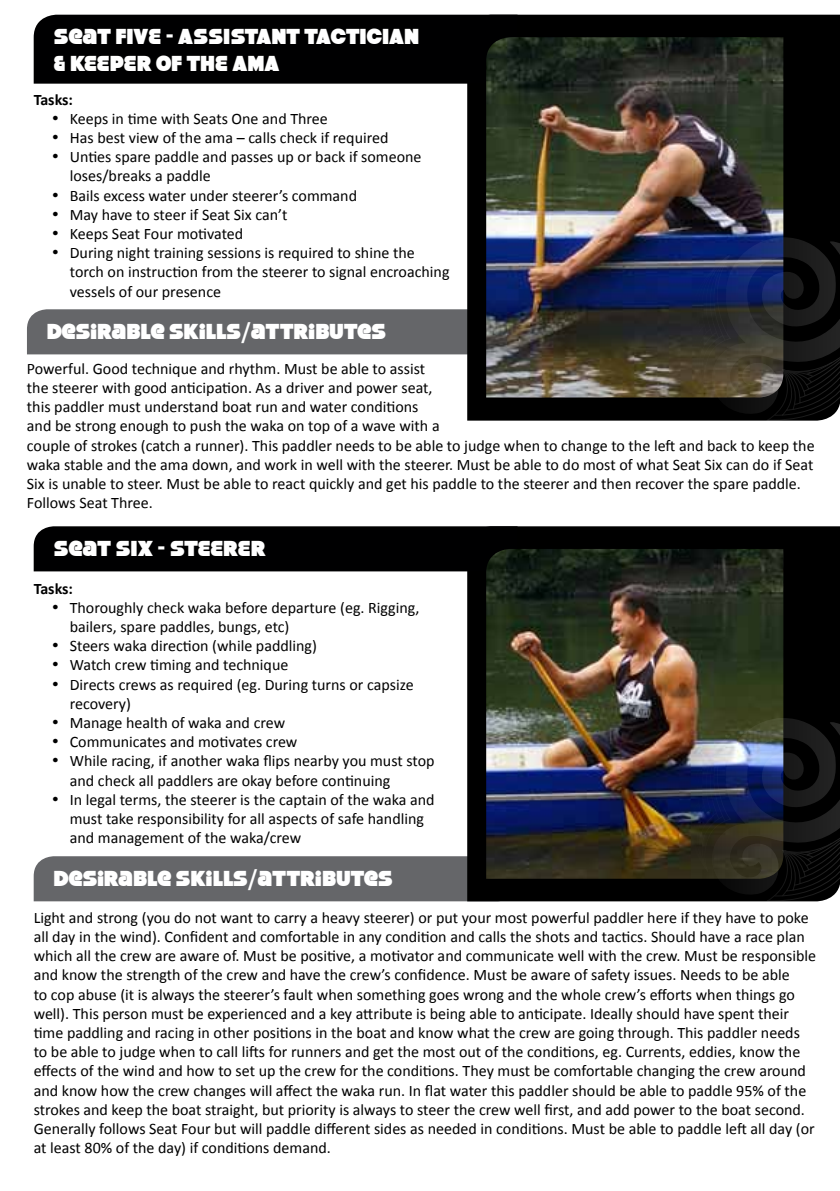
<style>
.page{position:relative;width:840px;height:1191px;background:#fff}
.page>*{position:absolute;margin:0;border:0;box-sizing:border-box;transform-origin:0 0}
.t1{font:22px/26.4px "Strenuous";color:#fff}
.t2{font:16px/19.2px "Calibri";color:#000}
.t3{font:700 16px "Calibri";letter-spacing:-.005em;color:#000}
</style>
<div class="page">
<div style="left:27px;top:309px;width:440px;height:45px;background:#656669"></div>
<div style="left:34px;top:856px;width:433px;height:45px;background:#656669"></div>
<div style="left:467px;top:15px;width:372px;height:405px;background:#000"></div>
<div style="left:467px;top:526px;width:372px;height:375px;background:#000"></div>
<div style="left:34px;top:15px;width:483px;height:69px;background:#000001"></div>
<div style="left:34px;top:526px;width:483px;height:45px;background:#000001"></div>
<img style="left:486px;top:37px;width:297px;height:360px">
<img style="left:486px;top:549px;width:297px;height:329px">
<svg style="left:686px;top:237px;width:153px;height:183px;background:#212431"></svg>
<img style="left:686px;top:718px;width:153px;height:183px">
<h1 class="t1" style="left:54px;top:23px;width:367px">SEAT FIVE - ASSISTANT TACTICIAN &amp; KEEPER OF THE AMA</h1>
<p class="t3" style="left:34px;top:89px;width:41px">Tasks:</p>
<p class="t2" style="left:52px;top:108px;width:277px">• Keeps in time with Seats One and Three</p>
<p class="t2" style="left:52px;top:127px;width:338px">• Has best view of the ama – calls check if required</p>
<p class="t2" style="left:70px;top:146px;width:353px;text-indent:-18px">• Unties spare paddle and passes up or back if someone loses/breaks a paddle</p>
<p class="t2" style="left:52px;top:185px;width:307px">• Bails excess water under steerer’s command</p>
<p class="t2" style="left:52px;top:204px;width:237px">• May have to steer if Seat Six can’t</p>
<p class="t2" style="left:52px;top:223px;width:193px">• Keeps Seat Four motivated</p>
<p class="t2" style="left:70px;top:242px;width:381px;text-indent:-18px">• During night training sessions is required to shine the torch on instruction from the steerer to signal encroaching vessels of our presence</p>
<h1 class="t1" style="left:47px;top:318px;width:340px">DESIRABLE SKILLS/ATTRIBUTES</h1>
<p class="t2" style="left:27px;top:358px;width:788px">Powerful. Good technique and rhythm. Must be able to assist<br>the steerer with good anticipation. As a driver and power seat,<br>this paddler must understand boat run and water conditions<br>and be strong enough to push the waka on top of a wave with a<br>couple of strokes (catch a runner). This paddler needs to be able to judge when to change to the left and back to keep the waka stable and the ama down, and work in well with the steerer. Must be able to do most of what Seat Six can do if Seat Six is unable to steer. Must be able to react quickly and get his paddle to the steerer and then recover the spare paddle.<br>Follows Seat Three.</p>
<h1 class="t1" style="left:54px;top:535px;width:213px">SEAT SIX - STEERER</h1>
<p class="t3" style="left:34px;top:578px;width:41px">Tasks:</p>
<p class="t2" style="left:70px;top:597px;width:351px;text-indent:-18px">• Thoroughly check waka before departure (eg. Rigging, bailers, spare paddles, bungs, etc)</p>
<p class="t2" style="left:52px;top:635px;width:266px">• Steers waka direction (while paddling)</p>
<p class="t2" style="left:52px;top:655px;width:238px">• Watch crew timing and technique</p>
<p class="t2" style="left:70px;top:674px;width:345px;text-indent:-18px">• Directs crews as required (eg. During turns or capsize recovery)</p>
<p class="t2" style="left:52px;top:712px;width:235px">• Manage health of waka and crew</p>
<p class="t2" style="left:52px;top:731px;width:247px">• Communicates and motivates crew</p>
<p class="t2" style="left:70px;top:751px;width:366px;text-indent:-18px">• While racing, if another waka flips nearby you must stop and check all paddlers are okay before continuing</p>
<p class="t2" style="left:70px;top:789px;width:366px;text-indent:-18px">• In legal terms, the steerer is the captain of the waka and must take responsibility for all aspects of safe handling and management of the waka/crew</p>
<h1 class="t1" style="left:54px;top:865px;width:340px">DESIRABLE SKILLS/ATTRIBUTES</h1>
<p class="t2" style="left:34px;top:907px;width:783px">Light and strong (you do not want to carry a heavy steerer) or put your most powerful paddler here if they have to poke all day in the wind). Confident and comfortable in any condition and calls the shots and tactics. Should have a race plan which all the crew are aware of. Must be positive, a motivator and communicate well with the crew. Must be responsible and know the strength of the crew and have the crew’s confidence. Must be aware of safety issues. Needs to be able<br>to cop abuse (it is always the steerer’s fault when something goes wrong and the whole crew’s efforts when things go well). This person must be experienced and a key attribute is being able to anticipate. Ideally should have spent their time paddling and racing in other positions in the boat and know what the crew are going through. This paddler needs to be able to judge when to call lifts for runners and get the most out of the conditions, eg. Currents, eddies, know the effects of the wind and how to set up the crew for the conditions. They must be comfortable changing the crew around and know how the crew changes will affect the waka run. In flat water this paddler should be able to paddle 95% of the strokes and keep the boat straight, but priority is always to steer the crew well first, and add power to the boat second.<br>Generally follows Seat Four but will paddle different sides as needed in conditions. Must be able to paddle left all day (or at least 80% of the day) if conditions demand.</p>
</div>
